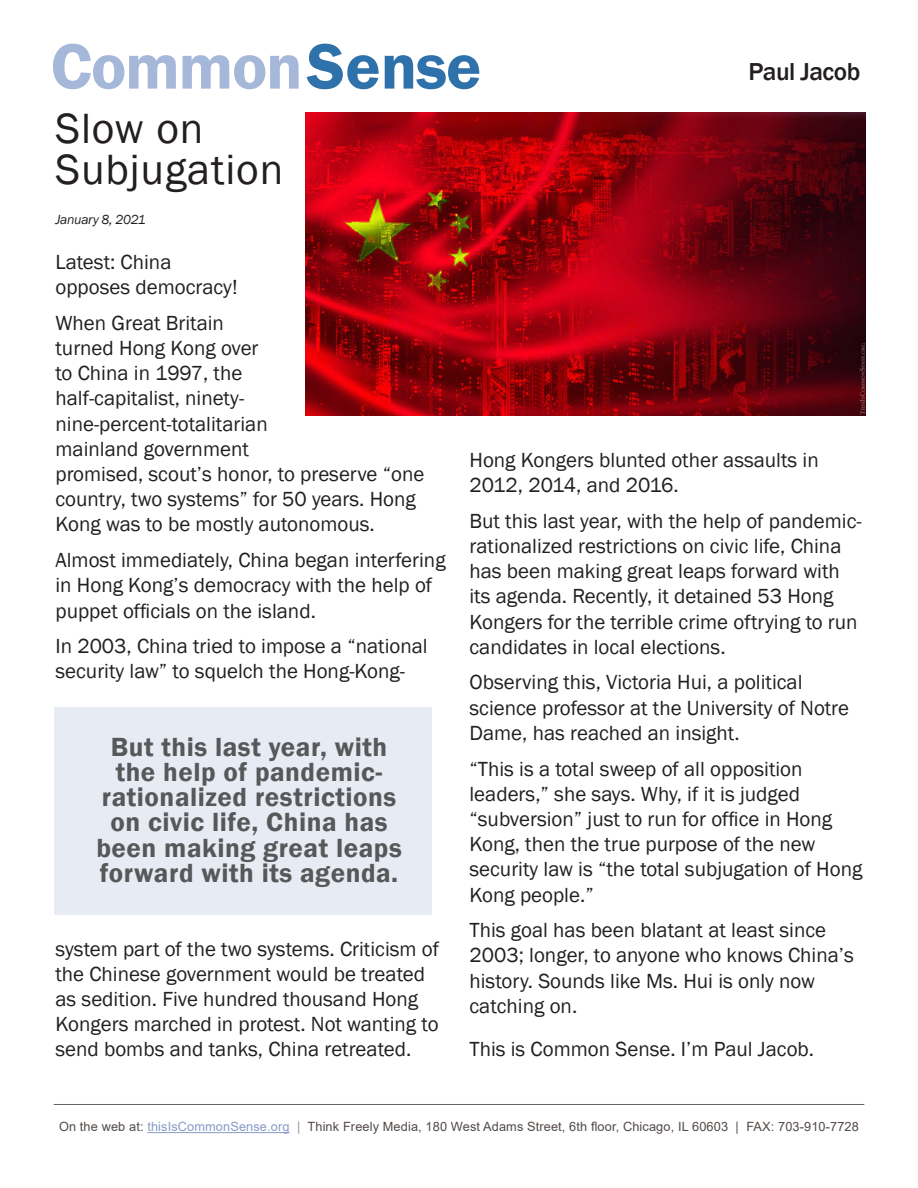
<style>
.page{position:relative;width:918px;height:1188px;background:#fff}
.page>*{position:absolute;margin:0;border:0;box-sizing:border-box;transform-origin:0 0}
.t1{font:600 66.45px "Franklin Gothic";letter-spacing:-.02em;color:#a6b8d9}
.t2{font:43.5px/40.5px "Franklin Gothic";letter-spacing:.02em;color:#231f20}
.t3{font:600 27px/25.2px "Franklin Gothic";letter-spacing:.02em;color:#57585a;text-align:center}
.t4{font:500 25.2px "Franklin Gothic";letter-spacing:-.02em;color:#231f20}
.t5{font:21px/25.2px "Franklin Gothic";color:#231f20}
.t6{font:italic 13.5px "Franklin Gothic";letter-spacing:-.02em;color:#231f20}
.t7{font:12.75px "Arial";letter-spacing:.01em;color:#524a47}
.s1{color:#2f71ab}
.s2{color:#879bc7}
.s3{color:#939598}
</style>
<div class="page">
<hr style="left:147px;top:1132px;width:143px;height:1px;background:#879bc7">
<img style="left:305px;top:112px;width:561px;height:304px">
<hr style="left:54px;top:1104px;width:810px;height:1px;background:#636366">
<div style="left:54px;top:707px;width:378px;height:208px;background:#e7ebf4"></div>
<p class="t1" style="left:51px;top:25px;width:432px">Common<span class="s1">Sense</span></p>
<p class="t4" style="left:748px;top:56px;width:113px">Paul Jacob</p>
<p class="t2" style="left:56px;top:109px;width:229px">Slow on<br>Subjugation</p>
<p class="t6" style="left:56px;top:211px;width:92px">January 8, 2021</p>
<p class="t5" style="left:56px;top:250px;width:184px">Latest: China opposes democracy!</p>
<p class="t5" style="left:56px;top:311px;width:370px">When Great Britain<br>turned Hong Kong over<br>to China in 1997, the<br>half-capitalist, ninety&shy;nine-percent-totalitarian<br>mainland government<br>promised, scout’s honor, to preserve “one country, two systems” for 50 years. Hong<br>Kong was to be mostly autonomous.</p>
<p class="t5" style="left:56px;top:548px;width:392px">Almost immediately, China began interfering in Hong Kong’s democracy with the help of puppet officials on the island.</p>
<p class="t5" style="left:56px;top:634px;width:374px">In 2003, China tried to impose a “national security law” to squelch the Hong-Kong-</p>
<p class="t3" style="left:96px;top:734px;width:307px">But this last year, with the help of pandemic&shy;rationalized restrictions on civic life, China has been making great leaps forward with its agenda.</p>
<p class="t5" style="left:56px;top:937px;width:385px">system part of the two systems. Criticism of the Chinese government would be treated as sedition. Five hundred thousand Hong Kongers marched in protest. Not wanting to send bombs and tanks, China retreated.</p>
<p class="t5" style="left:470px;top:448px;width:351px">Hong Kongers blunted other assaults in<br>2012, 2014, and 2016.</p>
<p class="t5" style="left:470px;top:509px;width:394px">But this last year, with the help of pandemic&shy;rationalized restrictions on civic life, China has been making great leaps forward with its agenda. Recently, it detained 53 Hong Kongers for the terrible crime oftrying to run candidates in local elections.</p>
<p class="t5" style="left:470px;top:670px;width:381px">Observing this, Victoria Hui, a political science professor at the University of Notre<br>Dame, has reached an insight.</p>
<p class="t5" style="left:470px;top:756px;width:394px">“This is a total sweep of all opposition leaders,” she says. Why, if it is judged “subversion” just to run for office in Hong Kong, then the true purpose of the new security law is “the total subjugation of Hong Kong people.”</p>
<p class="t5" style="left:470px;top:918px;width:386px">This goal has been blatant at least since 2003; longer, to anyone who knows China’s history. Sounds like Ms. Hui is only now catching on.</p>
<p class="t5" style="left:470px;top:1037px;width:346px">This is Common Sense. I’m Paul Jacob.</p>
<p class="t7" style="left:59px;top:1118px;width:801px">On the web at: <span class="s2">thisIsCommonSense.org</span> <span class="s3">|</span> Think Freely Media, 180 West Adams Street, 6th floor, Chicago, IL 60603 | FAX: 703-910-7728</p>
</div>
